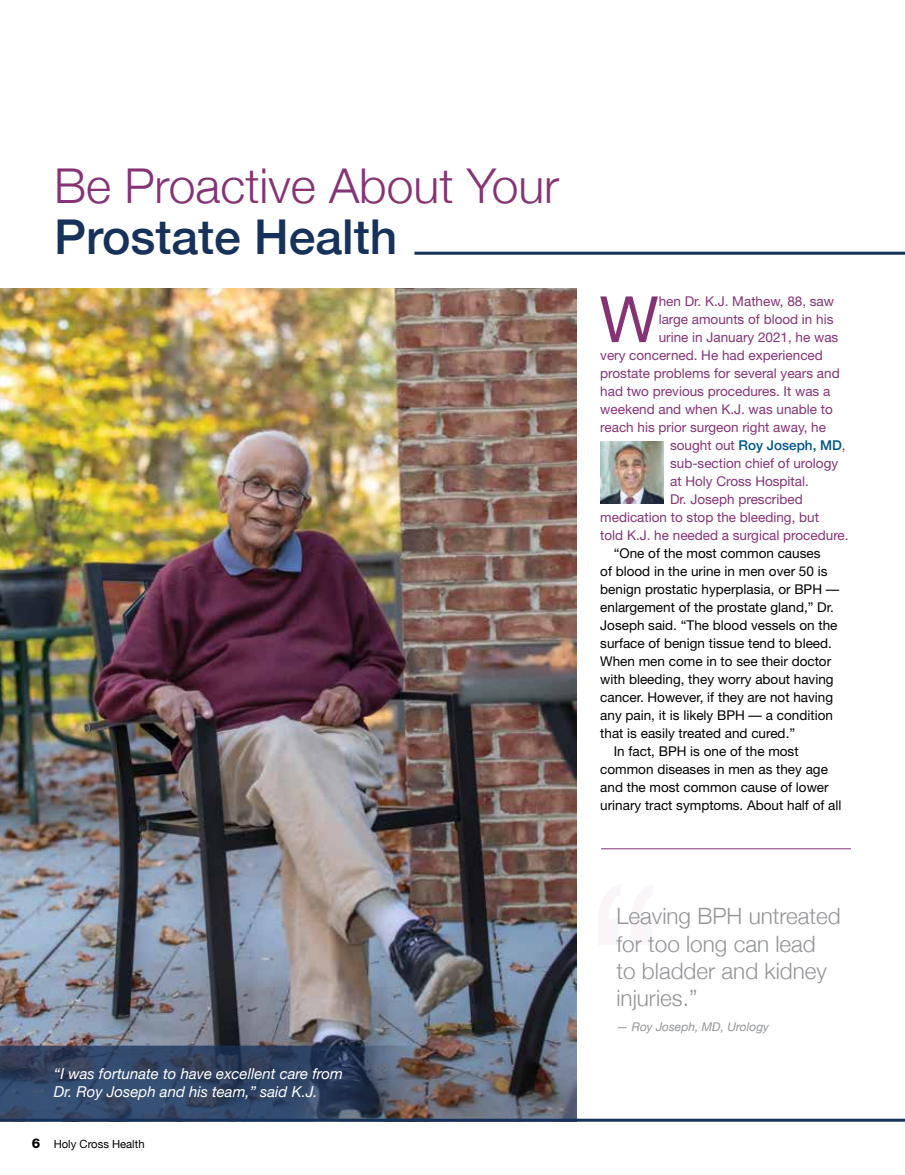
<style>
.page{position:relative;width:905px;height:1175px;background:#fff}
.page>*{position:absolute;margin:0;border:0;box-sizing:border-box;transform-origin:0 0}
.t1{font:63.9px "Helvetica Neue";color:#863376}
.t2{font:300 48px "Helvetica Neue";color:#863376}
.t3{font:500 48px "Helvetica Neue";color:#16315a}
.t4{font:300 22.5px/27px "Helvetica Neue";color:#939598}
.t5{font:italic 15px/18px "Helvetica Neue";color:#fff}
.t6{font:13.5px "Helvetica Neue";color:#000}
.t7{font:13.5px "Helvetica Neue";color:#863376}
.t8{font:500 13.5px "Helvetica Neue";color:#00558b}
.t9{font:italic 12px "Helvetica Neue";color:#939598}
.t10{font:11.25px "Helvetica Neue";color:#000}
.s1{font-weight:800;font-size:13.5px}
.s2{font-weight:400;color:#863376}
</style>
<div class="page">
<hr style="left:414px;top:252px;width:490px;height:3px;background:#16315a">
<img style="left:0;top:289px;width:576px;height:829px">
<svg style="left:0;top:1045px;width:513px;height:73px;background:#3f4c65"></svg>
<img style="left:600px;top:441px;width:63px;height:63px">
<hr style="left:601px;top:848px;width:249px;height:1px;background:#863376">
<hr style="left:0;top:1118px;width:904px;height:3px;background:#16315a">
<h2 class="t2" style="left:54px;top:148px;width:507px">Be Proactive About Your</h2>
<h2 class="t3" style="left:54px;top:199px;width:345px">Prostate Health</h2>
<p class="t5" style="left:54px;top:1065px;width:290px">“I was fortunate to have excellent care from<br>Dr. Roy Joseph and his team,” said K.J.</p>
<p class="t10" style="left:32px;top:1136px;width:114px"><span class="s1">6</span> Holy Cross Health</p>
<h1 class="t1" style="left:599px;top:281px;width:61px">W</h1>
<p class="t7" style="left:658px;top:293px;width:177px">hen Dr. K.J. Mathew, 88, saw</p>
<p class="t7" style="left:658px;top:311px;width:176px">large amounts of blood in his</p>
<p class="t7" style="left:658px;top:329px;width:181px">urine in January 2021, he was</p>
<p class="t7" style="left:600px;top:347px;width:224px">very concerned. He had experienced</p>
<p class="t7" style="left:600px;top:365px;width:241px">prostate problems for several years and</p>
<p class="t7" style="left:600px;top:383px;width:232px">had two previous procedures. It was a</p>
<p class="t7" style="left:600px;top:401px;width:234px">weekend and when K.J. was unable to</p>
<p class="t7" style="left:600px;top:419px;width:227px">reach his prior surgeon right away, he</p>
<p class="t8" style="left:670px;top:434px;width:177px"><span class="s2">sought out</span> Roy Joseph, MD<span class="s2">,</span></p>
<p class="t7" style="left:670px;top:455px;width:170px">sub-section chief of urology</p>
<p class="t7" style="left:670px;top:473px;width:140px">at Holy Cross Hospital.</p>
<p class="t7" style="left:670px;top:491px;width:134px">Dr. Joseph prescribed</p>
<p class="t7" style="left:600px;top:509px;width:220px">medication to stop the bleeding, but</p>
<p class="t7" style="left:600px;top:527px;width:250px">told K.J. he needed a surgical procedure.</p>
<p class="t6" style="left:613px;top:545px;width:208px">“One of the most common causes</p>
<p class="t6" style="left:600px;top:563px;width:229px">of blood in the urine in men over 50 is</p>
<p class="t6" style="left:600px;top:581px;width:241px">benign prostatic hyperplasia, or BPH —</p>
<p class="t6" style="left:600px;top:599px;width:235px">enlargement of the prostate gland,” Dr.</p>
<p class="t6" style="left:600px;top:617px;width:239px">Joseph said. “The blood vessels on the</p>
<p class="t6" style="left:600px;top:635px;width:233px">surface of benign tissue tend to bleed.</p>
<p class="t6" style="left:600px;top:653px;width:232px">When men come in to see their doctor</p>
<p class="t6" style="left:600px;top:671px;width:235px">with bleeding, they worry about having</p>
<p class="t6" style="left:600px;top:689px;width:234px">cancer. However, if they are not having</p>
<p class="t6" style="left:600px;top:707px;width:234px">any pain, it is likely BPH — a condition</p>
<p class="t6" style="left:600px;top:725px;width:196px">that is easily treated and cured.”</p>
<p class="t6" style="left:613px;top:743px;width:186px">In fact, BPH is one of the most</p>
<p class="t6" style="left:600px;top:761px;width:229px">common diseases in men as they age</p>
<p class="t6" style="left:600px;top:779px;width:230px">and the most common cause of lower</p>
<p class="t6" style="left:600px;top:797px;width:243px">urinary tract symptoms. About half of all</p>
<h3 class="t4" style="left:616px;top:901px;width:226px">Leaving BPH untreated for too long can lead<br>to bladder and kidney injuries.”</h3>
<p class="t9" style="left:616px;top:1017px;width:154px">— Roy Joseph, MD, Urology</p>
</div>
